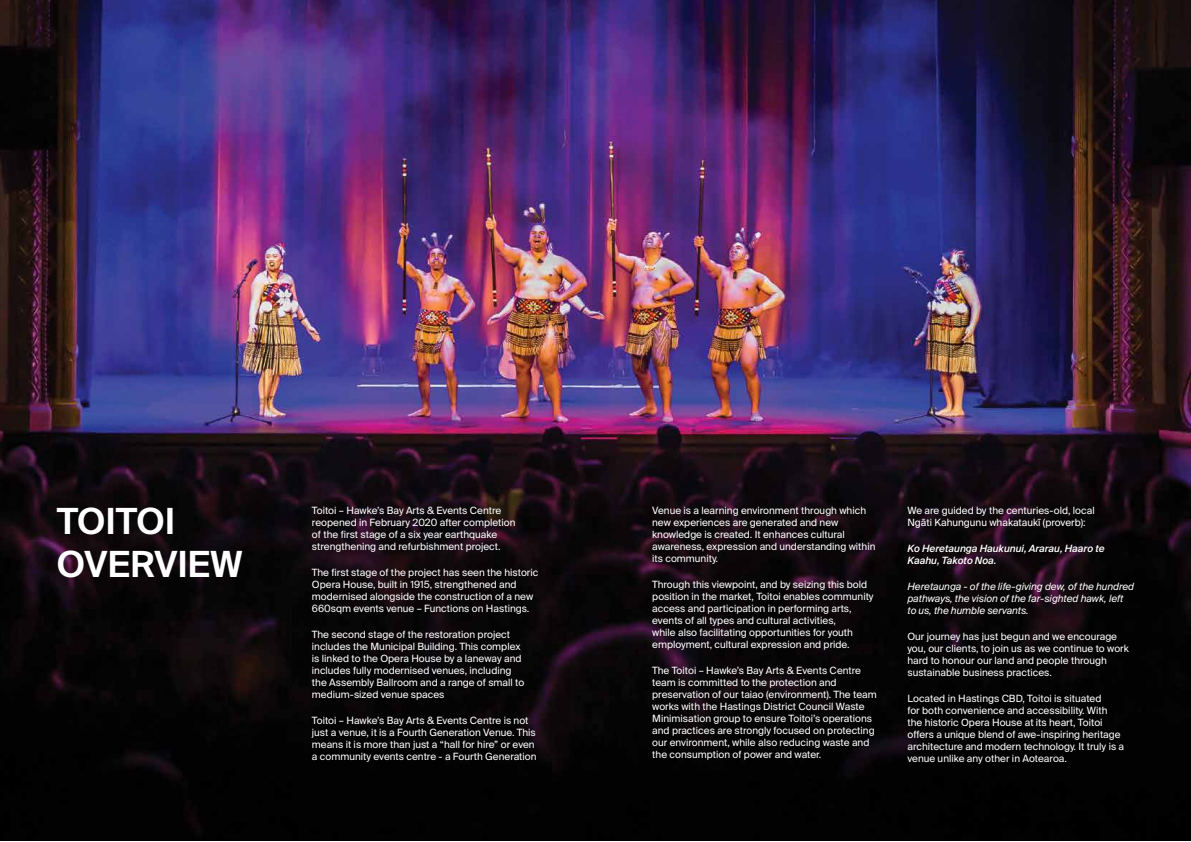
<style>
.page{position:relative;width:1191px;height:842px;background:#fff}
.page>*{position:absolute;margin:0;border:0;box-sizing:border-box;transform-origin:0 0}
.t1{font:600 36px/43.2px "Suisse Intl";letter-spacing:.01em;color:#fff}
.t2{font:10px/12px "Suisse Intl";color:#fff}
.t3{font:italic 10px/12px "Suisse Intl";color:#fff}
.t4{font:italic 500 10px/12px "Suisse Intl";color:#fff}
</style>
<div class="page">
<img style="left:0;top:0;width:1191px;height:841px">
<p class="t2" style="left:312px;top:504px;width:205px">Toitoi – Hawke’s Bay Arts &amp; Events Centre reopened in February 2020 after completion of the first stage of a six year earthquake strengthening and refurbishment project.</p>
<p class="t2" style="left:312px;top:566px;width:228px">The first stage of the project has seen the historic Opera House, built in 1915, strengthened and modernised alongside the construction of a new 660sqm events venue – Functions on Hastings.</p>
<p class="t2" style="left:312px;top:629px;width:214px">The second stage of the restoration project includes the Municipal Building. This complex is linked to the Opera House by a laneway and includes fully modernised venues, including the Assembly Ballroom and a range of small to medium-sized venue spaces</p>
<p class="t2" style="left:312px;top:715px;width:226px">Toitoi – Hawke’s Bay Arts &amp; Events Centre is not just a venue, it is a Fourth Generation Venue. This means it is more than just a “hall for hire” or even a community events centre - a Fourth Generation</p>
<h1 class="t1" style="left:57px;top:500px;width:187px">TOITOI<br>OVERVIEW</h1>
<p class="t2" style="left:652px;top:504px;width:225px">Venue is a learning environment through which new experiences are generated and new knowledge is created. It enhances cultural awareness, expression and understanding within its community.</p>
<p class="t2" style="left:652px;top:578px;width:223px">Through this viewpoint, and by seizing this bold position in the market, Toitoi enables community access and participation in performing arts, events of all types and cultural activities,<br>while also facilitating opportunities for youth employment, cultural expression and pride.</p>
<p class="t2" style="left:652px;top:665px;width:226px">The Toitoi – Hawke’s Bay Arts &amp; Events Centre team is committed to the protection and preservation of our taiao (environment). The team works with the Hastings District Council Waste Minimisation group to ensure Toitoi’s operations and practices are strongly focused on protecting our environment, while also reducing waste and the consumption of power and water.</p>
<p class="t2" style="left:907px;top:504px;width:189px">We are guided by the centuries-old, local<br>Ngāti Kahungunu whakataukī (proverb):</p>
<p class="t4" style="left:907px;top:542px;width:199px">Ko Heretaunga Haukunui, Ararau, Haaro te<br>Kaahu, Takoto Noa.</p>
<p class="t3" style="left:907px;top:581px;width:228px">Heretaunga - of the life-giving dew, of the hundred pathways, the vision of the far-sighted hawk, left to us, the humble servants.</p>
<p class="t2" style="left:907px;top:631px;width:223px">Our journey has just begun and we encourage you, our clients, to join us as we continue to work hard to honour our land and people through sustainable business practices.</p>
<p class="t2" style="left:907px;top:693px;width:218px">Located in Hastings CBD, Toitoi is situated<br>for both convenience and accessibility. With the historic Opera House at its heart, Toitoi offers a unique blend of awe-inspiring heritage architecture and modern technology. It truly is a venue unlike any other in Aotearoa.</p>
</div>
